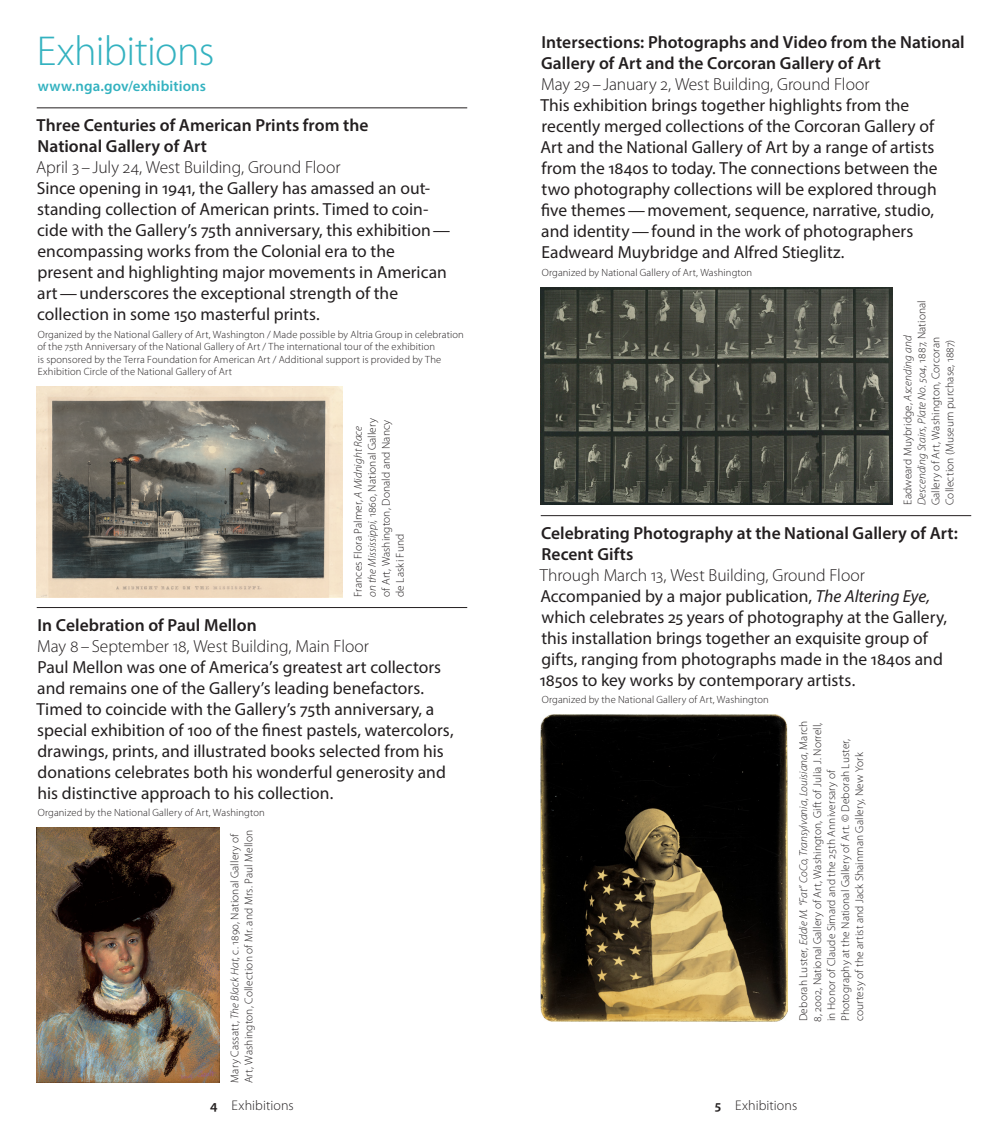
<style>
.page{position:relative;width:1008px;height:1134px;background:#fff}
.page>*{position:absolute;margin:0;border:0;box-sizing:border-box;transform-origin:0 0}
._01__section_head{font:300 42px "Myriad Pro";letter-spacing:-.015em;color:#34b2c0}
._04__text{font:17.5px/21px "Myriad Pro";color:#231f20}
._03__subhead_date{font:300 17.5px "Myriad Pro";letter-spacing:-.005em;color:#231f20}
._02__head_title_even{font:600 17.5px/21px "Myriad Pro";color:#231f20}
._02a__head_title_eve{font:600 17.5px/21px "Myriad Pro";color:#231f20}
._01a__section_head_u{font:600 14.88px "Myriad Pro";letter-spacing:.01em;color:#34b2c0}
._08__folio{font:300 14px "Myriad Pro";letter-spacing:.005em;color:#231f20}
.t1{font:300 11.38px/14px "Myriad Pro";letter-spacing:.01em;color:#231f20}
._05__exhibition_cred{font:300 10.5px/12.6px "Myriad Pro";letter-spacing:.015em;color:#231f20}
.s1{font-style:italic}
.s2{font-weight:600}
</style>
<div class="page">
<hr style="left:541px;top:515px;width:430px;height:1px;background:#231f20">
<img style="left:541px;top:287px;width:351px;height:218px">
<img style="left:541px;top:715px;width:247px;height:307px">
<hr style="left:37px;top:108px;width:430px;height:1px;background:#231f20">
<hr style="left:37px;top:607px;width:430px;height:1px;background:#231f20">
<img style="left:37px;top:387px;width:306px;height:210px">
<img style="left:37px;top:828px;width:182px;height:255px">
<p class="_01__section_head" style="left:37px;top:28px;width:179px">Exhibitions</p>
<p class="_01a__section_head_u" style="left:38px;top:76px;width:170px">www.nga.gov/exhibitions</p>
<p class="_02__head_title_even" style="left:36px;top:114px;width:334px">Three Centuries of American Prints from the<br>National Gallery of Art</p>
<p class="_03__subhead_date" style="left:36px;top:157px;width:306px">April 3 –July 24, West Building, Ground Floor</p>
<p class="_04__text" style="left:37px;top:177px;width:415px">Since opening in 1941, the Gallery has amassed an out&shy;standing collection of American prints. Timed to coin&shy;cide with the Gallery’s 75th anniversary, this exhibition— encompassing works from the Colonial era to the present and highlighting major movements in American art—underscores the exceptional strength of the collection in some 150 masterful prints.</p>
<p class="_05__exhibition_cred" style="left:37px;top:328px;width:428px">Organized by the National Gallery of Art, Washington / Made possible by Altria Group in celebration of the 75th Anniversary of the National Gallery of Art / The international tour of the exhibition<br>is sponsored by the Terra Foundation for American Art / Additional support is provided by The Exhibition Circle of the National Gallery of Art</p>
<p class="t1" style="left:351px;top:597px;width:180px;rotate:-90deg">Frances Flora Palmer, <span class="s1">A Midnight Race on the Mississippi,</span> 1860, National Gallery of Art, Washington, Donald and Nancy de Laski Fund</p>
<p class="_02__head_title_even" style="left:38px;top:614px;width:221px">In Celebration of Paul Mellon</p>
<p class="_03__subhead_date" style="left:37px;top:636px;width:333px">May 8 – September 18, West Building, Main Floor</p>
<p class="_04__text" style="left:36px;top:656px;width:419px">Paul Mellon was one of America’s greatest art collectors and remains one of the Gallery’s leading benefactors.<br>Timed to coincide with the Gallery’s 75th anniversary, a special exhibition of 100 of the finest pastels, watercolors, drawings, prints, and illustrated books selected from his donations celebrates both his wonderful generosity and his distinctive approach to his collection.</p>
<p class="_05__exhibition_cred" style="left:38px;top:807px;width:229px">Organized by the National Gallery of Art, Washington</p>
<p class="t1" style="left:228px;top:1083px;width:255px;rotate:-90deg">Mary Cassatt, <span class="s1">The Black Hat,</span> c. 1890, National Gallery of<br>Art, Washington, Collection of Mr. and Mrs. Paul Mellon</p>
<p class="_02a__head_title_eve" style="left:541px;top:32px;width:425px">Intersections: Photographs and Video from the National<br>Gallery of Art and the Corcoran Gallery of Art</p>
<p class="_03__subhead_date" style="left:541px;top:75px;width:330px">May 29–January 2, West Building, Ground Floor</p>
<p class="_04__text" style="left:540px;top:95px;width:399px">This exhibition brings together highlights from the recently merged collections of the Corcoran Gallery of Art and the National Gallery of Art by a range of artists from the 1840s to today. The connections between the two photography collections will be explored through five themes—movement, sequence, narrative, studio, and identity—found in the work of photographers Eadweard Muybridge and Alfred Stieglitz.</p>
<p class="_05__exhibition_cred" style="left:542px;top:267px;width:212px">Organized by National Gallery of Art, Washington</p>
<p class="t1" style="left:901px;top:505px;width:206px;rotate:-90deg">Eadweard Muybridge, <span class="s1">Ascending and Descending Stairs, Plate No. 504,</span> 1887, National Gallery of Art, Washington, Corcoran Collection (Museum purchase, 1887)</p>
<p class="_02__head_title_even" style="left:541px;top:522px;width:418px">Celebrating Photography at the National Gallery of Art:<br>Recent Gifts</p>
<p class="_03__subhead_date" style="left:540px;top:565px;width:326px">Through March 13, West Building, Ground Floor</p>
<p class="_04__text" style="left:540px;top:585px;width:409px">Accompanied by a major publication, <span class="s1">The Altering Eye, </span>which celebrates 25 years of photography at the Gallery, this installation brings together an exquisite group of gifts, ranging from photographs made in the 1840s and 1850s to key works by contemporary artists.</p>
<p class="_05__exhibition_cred" style="left:542px;top:694px;width:229px">Organized by the National Gallery of Art, Washington</p>
<p class="t1" style="left:797px;top:1022px;width:302px;rotate:-90deg">Deborah Luster, <span class="s1">Eddie M. “Fat” CoCo, Transylvania, Louisiana,</span> March 8, 2002, National Gallery of Art, Washington, Gift of Julia J. Norrell, in Honor of Claude Simard and the 25th Anniversary of Photography at the National Gallery of Art. © Deborah Luster, courtesy of the artist and Jack Shainman Gallery, New York</p>
<p class="_08__folio" style="left:210px;top:1098px;width:85px"><span class="s2">4</span> Exhibitions</p>
<p class="_08__folio" style="left:715px;top:1098px;width:84px"><span class="s2">5</span> Exhibitions</p>
</div>
